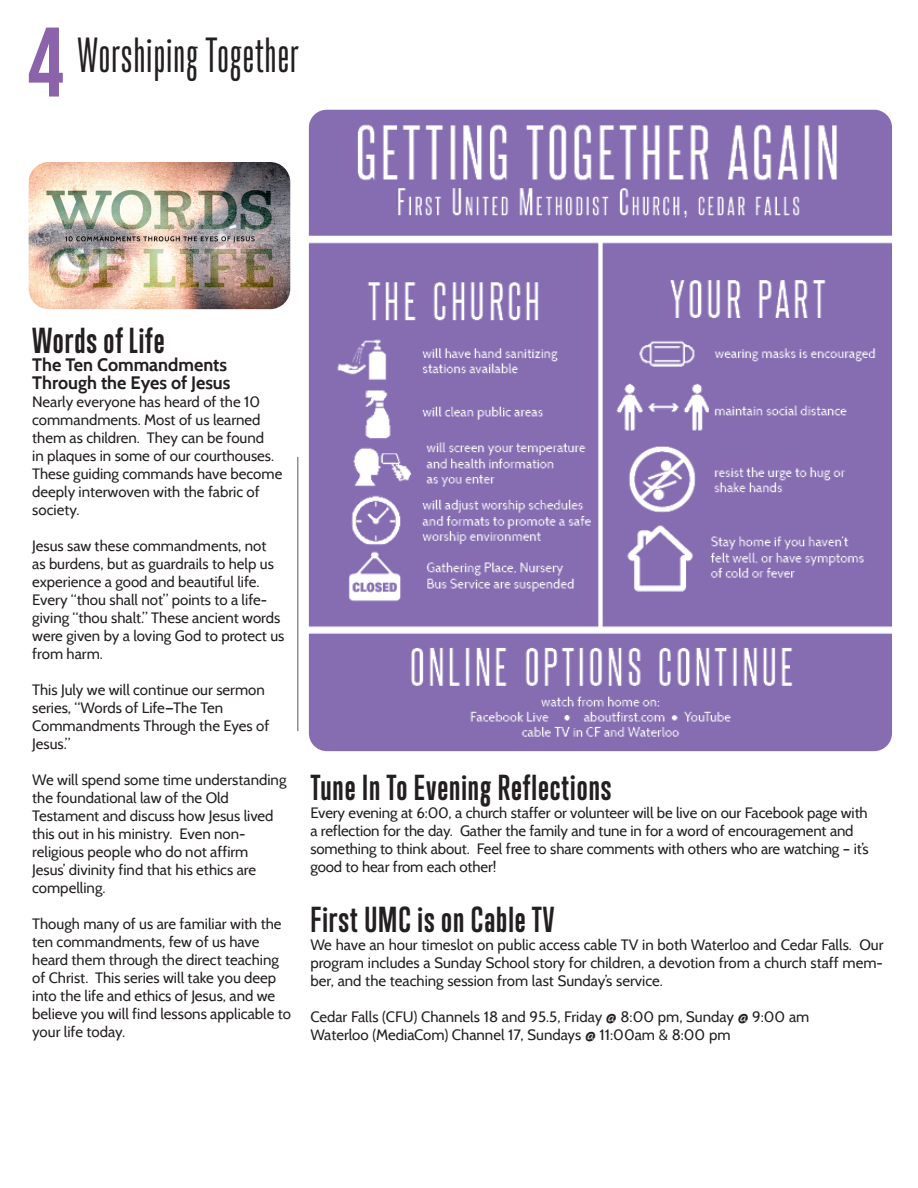
<style>
.page{position:relative;width:918px;height:1188px;background:#fff}
.page>*{position:absolute;margin:0;border:0;box-sizing:border-box;transform-origin:0 0}
.t1{font:72px "Gobold";color:#8c62aa}
.t2{font:45px "Trump Gothic Pro";letter-spacing:.03em;color:#231f20}
.t3{font:700 33px "Trump Gothic Pro";letter-spacing:.03em;color:#231f20}
.t4{font:700 18px "Cabin";color:#231f20}
.t5{font:15px/18px "Cabin";color:#231f20}
</style>
<div class="page">
<hr style="left:297px;top:457px;width:1px;height:274px;background:#231f20">
<img style="left:29px;top:162px;width:261px;height:147px">
<img style="left:309px;top:110px;width:583px;height:641px">
<p class="t1" style="left:27px;top:16px;width:39px">4</p>
<p class="t2" style="left:77px;top:29px;width:223px">Worshiping Together</p>
<p class="t3" style="left:32px;top:320px;width:134px">Words of Life</p>
<p class="t4" style="left:32px;top:354px;width:196px">The Ten Commandments</p>
<p class="t4" style="left:32px;top:372px;width:200px">Through the Eyes of Jesus</p>
<p class="t5" style="left:32px;top:393px;width:252px">Nearly everyone has heard of the 10 commandments. Most of us learned them as children. They can be found<br>in plaques in some of our courthouses.<br>These guiding commands have become deeply interwoven with the fabric of society.</p>
<p class="t5" style="left:32px;top:537px;width:254px">Jesus saw these commandments, not<br>as burdens, but as guardrails to help us experience a good and beautiful life.<br>Every “thou shall not” points to a life&shy;giving “thou shalt.” These ancient words were given by a loving God to protect us from harm.</p>
<p class="t5" style="left:32px;top:681px;width:239px">This July we will continue our sermon series, “Words of Life—The Ten<br>Commandments Through the Eyes of<br>Jesus.”</p>
<p class="t5" style="left:32px;top:771px;width:256px">We will spend some time understanding the foundational law of the Old<br>Testament and discuss how Jesus lived this out in his ministry. Even non&shy;religious people who do not affirm<br>Jesus’ divinity find that his ethics are compelling.</p>
<p class="t5" style="left:32px;top:915px;width:260px">Though many of us are familiar with the ten commandments, few of us have heard them through the direct teaching of Christ. This series will take you deep into the life and ethics of Jesus, and we believe you will find lessons applicable to your life today.</p>
<p class="t3" style="left:310px;top:767px;width:303px">Tune In To Evening Reflections</p>
<p class="t5" style="left:310px;top:803px;width:560px">Every evening at 6:00, a church staffer or volunteer will be live on our Facebook page with a reflection for the day. Gather the family and tune in for a word of encouragement and something to think about. Feel free to share comments with others who are watching – it’s good to hear from each other!</p>
<p class="t3" style="left:310px;top:899px;width:246px">First UMC is on Cable TV</p>
<p class="t5" style="left:310px;top:935px;width:575px;text-align:justify">We have an hour timeslot on public access cable TV in both Waterloo and Cedar Falls. Our program includes a Sunday School story for children, a devotion from a church staff mem&shy;ber, and the teaching session from last Sunday’s service.</p>
<p class="t5" style="left:310px;top:1007px;width:501px">Cedar Falls (CFU) Channels 18 and 95.5, Friday @ 8:00 pm, Sunday @ 9:00 am</p>
<p class="t5" style="left:310px;top:1025px;width:422px">Waterloo (MediaCom) Channel 17, Sundays @ 11:00am &amp; 8:00 pm</p>
</div>
